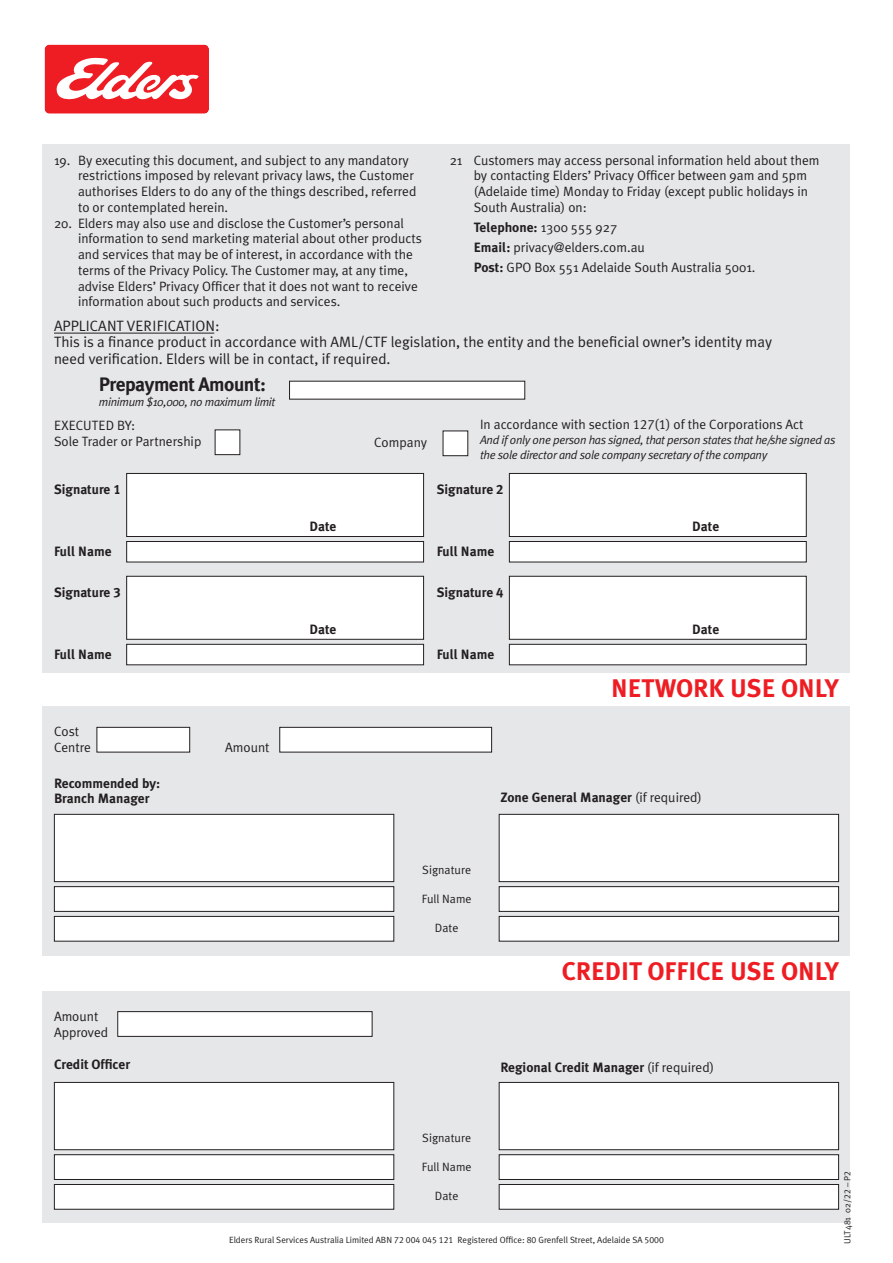
<style>
.page{position:relative;width:893px;height:1263px;background:#fff}
.page>*{position:absolute;margin:0;border:0;box-sizing:border-box;transform-origin:0 0}
.t1{font:700 25.5px "Meta Plus";color:#ee1d23}
.t2{font:700 19.5px "Meta Plus";letter-spacing:-.025em;color:#231f20}
.t3{font:15px/16.5px "Meta Plus Normal";color:#231f20}
.t4{font:13.5px/15.8px "Meta Plus Normal";color:#231f20}
.t5{font:700 13.5px/15px "Meta Plus";color:#231f20}
.t6{font:italic 12px/15px "Meta Plus Normal";letter-spacing:-.025em;color:#231f20}
.t7{font:12px "Meta Plus Normal";color:#231f20}
.t8{font:9px "Meta Plus Normal";color:#231f20}
.s1{font-family:"Meta Plus Normal";font-weight:400}
.s2{font-family:"Meta Plus";font-weight:700}
.s3{font-family:"Meta Plus Bold Caps";font-weight:400}
.s4{font-family:"Meta Plus Normal Caps"}
</style>
<div class="page">
<div style="left:44px;top:44px;width:166px;height:71px;background:#ee1d23;border-radius:6px"></div>
<svg style="left:56px;top:58px;width:143px;height:42px"></svg>
<div style="left:43px;top:43px;width:168px;height:73px;border:2px solid #fff;border-radius:6px"></div>
<div style="left:43px;top:991px;width:807px;height:232px;background:#e6e7e9"></div>
<div style="left:118px;top:1011px;width:254px;height:25px;background:#fff"></div>
<div style="left:117px;top:1011px;width:255px;height:26px;border:1px solid #231f20"></div>
<div style="left:54px;top:1082px;width:340px;height:68px;background:#fff"></div>
<div style="left:54px;top:1082px;width:340px;height:68px;border:1px solid #231f20"></div>
<div style="left:54px;top:1155px;width:340px;height:24px;background:#fff"></div>
<div style="left:54px;top:1154px;width:340px;height:26px;border:1px solid #231f20"></div>
<div style="left:54px;top:1184px;width:340px;height:25px;background:#fff"></div>
<div style="left:54px;top:1184px;width:340px;height:25px;border:1px solid #231f20"></div>
<div style="left:499px;top:1082px;width:340px;height:68px;background:#fff"></div>
<div style="left:499px;top:1082px;width:340px;height:68px;border:1px solid #231f20"></div>
<div style="left:499px;top:1155px;width:340px;height:24px;background:#fff"></div>
<div style="left:499px;top:1154px;width:340px;height:26px;border:1px solid #231f20"></div>
<div style="left:499px;top:1184px;width:340px;height:25px;background:#fff"></div>
<div style="left:499px;top:1184px;width:340px;height:25px;border:1px solid #231f20"></div>
<div style="left:43px;top:706px;width:807px;height:249px;background:#e6e7e9"></div>
<div style="left:97px;top:727px;width:93px;height:25px;background:#fff"></div>
<div style="left:97px;top:727px;width:93px;height:25px;border:1px solid #231f20"></div>
<div style="left:280px;top:727px;width:212px;height:25px;background:#fff"></div>
<div style="left:279px;top:727px;width:213px;height:25px;border:1px solid #231f20"></div>
<div style="left:54px;top:814px;width:340px;height:68px;background:#fff"></div>
<div style="left:54px;top:814px;width:340px;height:68px;border:1px solid #231f20"></div>
<div style="left:54px;top:887px;width:340px;height:24px;background:#fff"></div>
<div style="left:54px;top:886px;width:340px;height:26px;border:1px solid #231f20"></div>
<div style="left:54px;top:916px;width:340px;height:25px;background:#fff"></div>
<div style="left:54px;top:916px;width:340px;height:25px;border:1px solid #231f20"></div>
<div style="left:499px;top:814px;width:340px;height:68px;background:#fff"></div>
<div style="left:499px;top:814px;width:340px;height:68px;border:1px solid #231f20"></div>
<div style="left:499px;top:887px;width:340px;height:24px;background:#fff"></div>
<div style="left:499px;top:886px;width:340px;height:26px;border:1px solid #231f20"></div>
<div style="left:499px;top:916px;width:340px;height:25px;background:#fff"></div>
<div style="left:499px;top:916px;width:340px;height:25px;border:1px solid #231f20"></div>
<div style="left:43px;top:145px;width:807px;height:528px;background:#e6e7e9"></div>
<div style="left:290px;top:381px;width:235px;height:18px;background:#fff"></div>
<div style="left:215px;top:430px;width:25px;height:25px;background:#fff"></div>
<div style="left:443px;top:431px;width:25px;height:25px;background:#fff"></div>
<div style="left:127px;top:473px;width:297px;height:63px;background:#fff"></div>
<div style="left:126px;top:473px;width:298px;height:64px;border:1px solid #231f20"></div>
<div style="left:127px;top:541px;width:297px;height:21px;background:#fff"></div>
<div style="left:126px;top:541px;width:298px;height:21px;border:1px solid #231f20"></div>
<div style="left:127px;top:576px;width:297px;height:63px;background:#fff"></div>
<div style="left:126px;top:576px;width:298px;height:64px;border:1px solid #231f20"></div>
<div style="left:127px;top:644px;width:297px;height:21px;background:#fff"></div>
<div style="left:126px;top:644px;width:298px;height:21px;border:1px solid #231f20"></div>
<div style="left:509px;top:473px;width:297px;height:63px;background:#fff"></div>
<div style="left:509px;top:473px;width:298px;height:64px;border:1px solid #231f20"></div>
<div style="left:509px;top:541px;width:297px;height:21px;background:#fff"></div>
<div style="left:509px;top:541px;width:298px;height:21px;border:1px solid #231f20"></div>
<div style="left:509px;top:576px;width:297px;height:63px;background:#fff"></div>
<div style="left:509px;top:576px;width:298px;height:64px;border:1px solid #231f20"></div>
<div style="left:509px;top:644px;width:297px;height:21px;background:#fff"></div>
<div style="left:509px;top:644px;width:298px;height:21px;border:1px solid #231f20"></div>
<hr style="left:54px;top:333px;width:160px;height:1px;background:#231f20">
<p class="t4" style="left:78px;top:152px;width:340px;text-indent:-24px">19. By executing this document, and subject to any mandatory restrictions imposed by relevant privacy laws, the Customer authorises Elders to do any of the things described, referred to or contemplated herein.</p>
<p class="t4" style="left:78px;top:215px;width:345px;text-indent:-24px">20. Elders may also use and disclose the Customer’s personal information to send marketing material about other products and services that may be of interest, in accordance with the terms of the Privacy Policy. The Customer may, at any time, advise Elders’ Privacy Officer that it does not want to receive information about such products and services.</p>
<p class="t4" style="left:474px;top:152px;width:347px;text-indent:-24px">21 Customers may access personal information held about them by contacting Elders’ Privacy Officer between 9am and 5pm (Adelaide time) Monday to Friday (except public holidays in South Australia) on:</p>
<p class="t5" style="left:474px;top:220px;width:145px">Telephone: <span class="s1">1300 555 927</span></p>
<p class="t4" style="left:474px;top:237px;width:283px;line-height:20px"><span class="s2">Email:</span> privacy@elders.com.au<br><span class="s2">Post:</span> GPO Box 551 Adelaide South Australia 5001.</p>
<p class="t3" style="left:54px;top:317px;width:719px">APPLICANT VERIFICATION:<br>This is a finance product in accordance with AML/CTF legislation, the entity and the beneficial owner’s identity may need verification. Elders will be in contact, if required.</p>
<h2 class="t2" style="left:99px;top:373px;width:169px">Prepayment Amount:</h2>
<p class="t6" style="left:99px;top:394px;width:178px">minimum $10,000, no maximum limit</p>
<p class="t4" style="left:54px;top:417px;width:149px;line-height:16.2px">EXECUTED BY:<br>Sole Trader or Partnership</p>
<p class="t5" style="left:54px;top:482px;width:68px">Signature <span class="s3">1</span></p>
<p class="t5" style="left:54px;top:543px;width:59px">Full Name</p>
<p class="t5" style="left:54px;top:584px;width:68px">Signature <span class="s3">3</span></p>
<p class="t5" style="left:54px;top:646px;width:59px">Full Name</p>
<p class="t4" style="left:54px;top:723px;width:38px;line-height:16.2px">Cost<br>Centre</p>
<p class="t5" style="left:54px;top:776px;width:108px">Recommended by:<br>Branch Manager</p>
<p class="t4" style="left:225px;top:740px;width:46px">Amount</p>
<p class="t5" style="left:310px;top:518px;width:28px">Date</p>
<p class="t5" style="left:310px;top:622px;width:28px">Date</p>
<p class="t4" style="left:374px;top:434px;width:54px">Company</p>
<p class="t4" style="left:480px;top:416px;width:325px">In accordance with section <span class="s4">127</span>(<span class="s4">1</span>) of the Corporations Act</p>
<p class="t6" style="left:480px;top:432px;width:357px">And if only one person has signed, that person states that he/she signed as the sole director and sole company secretary of the company</p>
<p class="t5" style="left:437px;top:482px;width:68px">Signature <span class="s3">2</span></p>
<p class="t5" style="left:437px;top:543px;width:59px">Full Name</p>
<p class="t5" style="left:692px;top:518px;width:28px">Date</p>
<p class="t5" style="left:437px;top:584px;width:68px">Signature <span class="s3">4</span></p>
<p class="t5" style="left:437px;top:646px;width:59px">Full Name</p>
<p class="t5" style="left:692px;top:622px;width:28px">Date</p>
<h1 class="t1" style="left:611px;top:673px;width:229px">NETWORK USE ONLY</h1>
<p class="t5" style="left:500px;top:790px;width:203px">Zone General Manager <span class="s1">(if required)</span></p>
<p class="t7" style="left:422px;top:863px;width:50px">Signature</p>
<p class="t7" style="left:422px;top:892px;width:51px">Full Name</p>
<p class="t7" style="left:435px;top:921px;width:25px">Date</p>
<h1 class="t1" style="left:562px;top:956px;width:279px">CREDIT OFFICE USE ONLY</h1>
<p class="t4" style="left:54px;top:1007px;width:56px;line-height:16.2px">Amount<br>Approved</p>
<p class="t5" style="left:54px;top:1056px;width:78px">Credit Officer</p>
<p class="t5" style="left:500px;top:1060px;width:215px">Regional Credit Manager <span class="s1">(if required)</span></p>
<p class="t7" style="left:422px;top:1131px;width:50px">Signature</p>
<p class="t7" style="left:422px;top:1160px;width:51px">Full Name</p>
<p class="t7" style="left:435px;top:1189px;width:25px">Date</p>
<p class="t8" style="left:229px;top:1234px;width:436px">Elders Rural Services Australia Limited ABN <span class="s4">72 004 045 121</span> Registered Office: <span class="s4">80</span> Grenfell Street, Adelaide SA <span class="s4">5000</span></p>
<p class="t8" style="left:842px;top:1244px;width:74px;rotate:-90deg">ULT481 02<span class="s4">/22 – P2</span></p>
</div>
